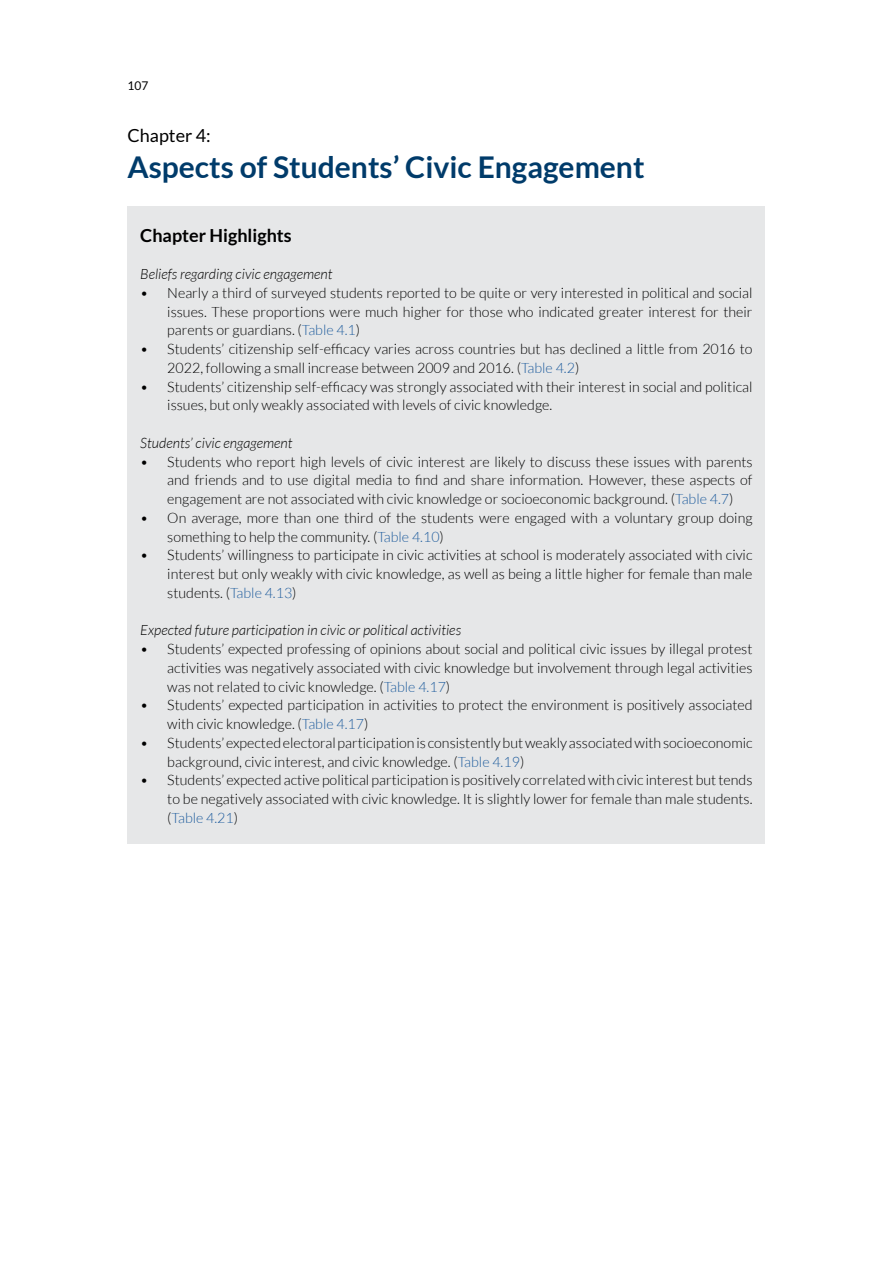
<style>
.page{position:relative;width:893px;height:1263px;background:#fff}
.page>*{position:absolute;margin:0;border:0;box-sizing:border-box;transform-origin:0 0}
.Chapter{font:700 30px "Lato";color:#003b6a}
.Subtitles{font:700 18px "Lato";color:#000}
.Chapter-2{font:18px "Lato";color:#000}
.t1{font:300 14.25px/18.8px "Lato";color:#000;text-align:justify}
.Body_text{font:italic 300 14.25px "Lato";color:#000}
.t2{font:12px "Lato";color:#000}
.s1{color:#215e9e}
</style>
<div class="page">
<div style="left:128px;top:206px;width:637px;height:638px;background:#e6e7e8"></div>
<p class="t2" style="left:128px;top:79px;width:22px">107</p>
<p class="Chapter-2" style="left:128px;top:126px;width:85px">Chapter 4:</p>
<p class="Chapter" style="left:128px;top:150px;width:518px">Aspects of Students’ Civic Engagement</p>
<p class="Subtitles" style="left:140px;top:225px;width:153px">Chapter Highlights</p>
<p class="Body_text" style="left:140px;top:266px;width:194px">Beliefs regarding civic engagement</p>
<p class="t1" style="left:167px;top:283px;width:587px;text-indent:-27px">• Nearly a third of surveyed students reported to be quite or very interested in political and social issues. These proportions were much higher for those who indicated greater interest for their parents or guardians. (<span class="s1">Table 4.1</span>)</p>
<p class="t1" style="left:167px;top:340px;width:587px;text-indent:-27px">• Students’ citizenship self-efficacy varies across countries but has declined a little from 2016 to<br>2022, following a small increase between 2009 and 2016. (<span class="s1">Table 4.2</span>)</p>
<p class="t1" style="left:167px;top:377px;width:587px;text-indent:-27px">• Students’ citizenship self-efficacy was strongly associated with their interest in social and political issues, but only weakly associated with levels of civic knowledge.</p>
<p class="Body_text" style="left:140px;top:435px;width:154px">Students’ civic engagement</p>
<p class="t1" style="left:167px;top:452px;width:587px;text-indent:-27px">• Students who report high levels of civic interest are likely to discuss these issues with parents and friends and to use digital media to find and share information. However, these aspects of engagement are not associated with civic knowledge or socioeconomic background. (<span class="s1">Table 4.7</span>)</p>
<p class="t1" style="left:167px;top:508px;width:587px;text-indent:-27px">• On average, more than one third of the students were engaged with a voluntary group doing something to help the community. (<span class="s1">Table 4.10</span>)</p>
<p class="t1" style="left:167px;top:546px;width:587px;text-indent:-27px">• Students’ willingness to participate in civic activities at school is moderately associated with civic interest but only weakly with civic knowledge, as well as being a little higher for female than male students. (<span class="s1">Table 4.13</span>)</p>
<p class="Body_text" style="left:140px;top:622px;width:322px">Expected future participation in civic or political activities</p>
<p class="t1" style="left:167px;top:640px;width:587px;text-indent:-27px">• Students’ expected professing of opinions about social and political civic issues by illegal protest activities was negatively associated with civic knowledge but involvement through legal activities was not related to civic knowledge. (<span class="s1">Table 4.17</span>)</p>
<p class="t1" style="left:167px;top:696px;width:587px;text-indent:-27px">• Students’ expected participation in activities to protect the environment is positively associated with civic knowledge. (<span class="s1">Table 4.17</span>)</p>
<p class="t1" style="left:167px;top:733px;width:587px;text-indent:-27px">• Students’ expected electoral participation is consistently but weakly associated with socioeconomic background, civic interest, and civic knowledge. (<span class="s1">Table 4.19</span>)</p>
<p class="t1" style="left:167px;top:771px;width:587px;text-indent:-27px">• Students’ expected active political participation is positively correlated with civic interest but tends to be negatively associated with civic knowledge. It is slightly lower for female than male students. (<span class="s1">Table 4.21</span>)</p>
</div>
